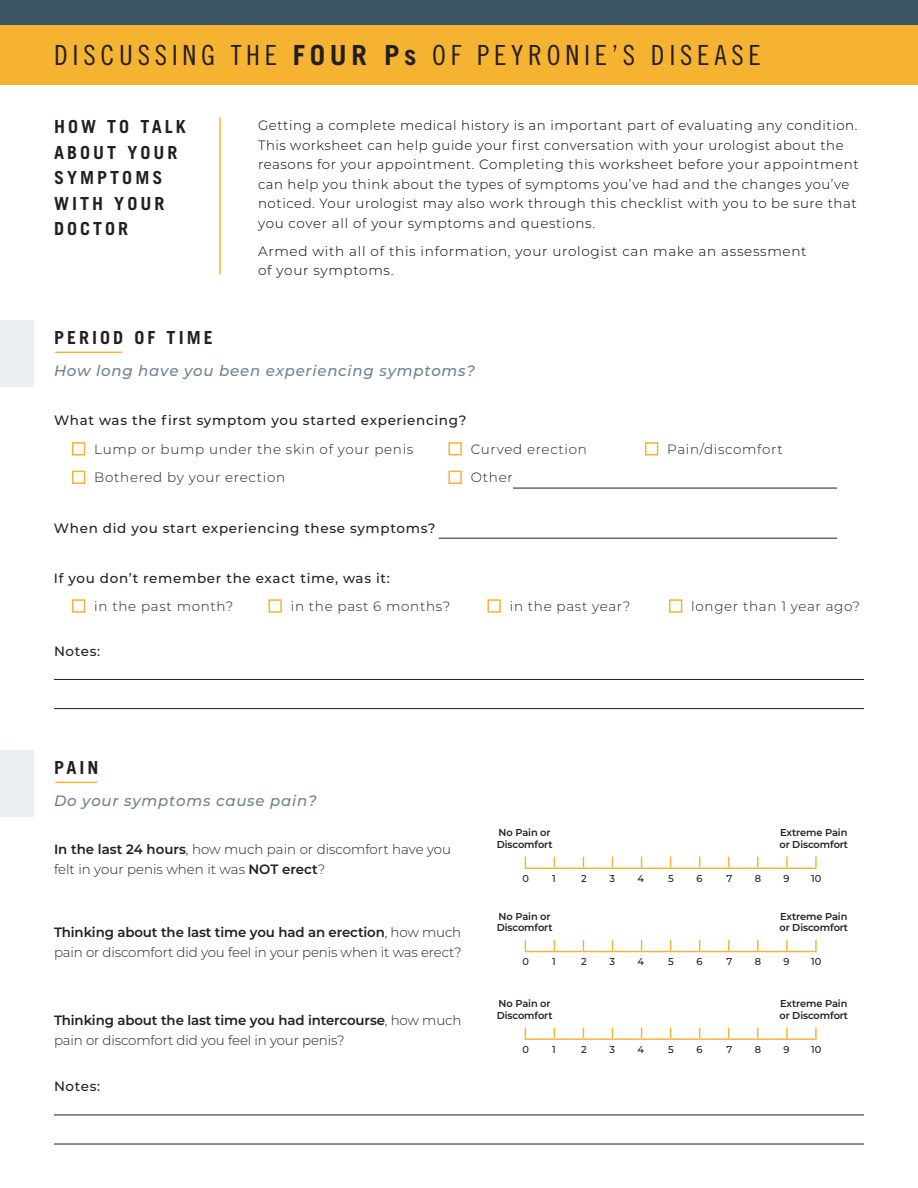
<style>
.page{position:relative;width:918px;height:1188px;background:#fff}
.page>*{position:absolute;margin:0;border:0;box-sizing:border-box;transform-origin:0 0}
.t1{font:27.75px "Trade Gothic LT Std Cn 18";letter-spacing:.17em;color:#231f20}
.t2{font:700 18px/25.5px "Trade Gothic LT Std";letter-spacing:.17em;color:#231f20}
.t3{font:italic 500 15px "Montserrat";letter-spacing:.05em;color:#708191}
.t4{font:300 13.5px/19.5px "Montserrat";letter-spacing:.04em;color:#000}
.t5{font:300 13.5px/19.5px "Montserrat";letter-spacing:-.01em;color:#231f20}
.t6{font:300 13.5px "Montserrat";letter-spacing:.035em;color:#231f20}
.t7{font:500 13.5px "Montserrat";letter-spacing:.05em;color:#231f20}
.t8{font:300 13.5px/19.5px "Montserrat";color:#231f20}
.t9{font:600 10.05px/11.4px "Montserrat";letter-spacing:-.01em;color:#231f20}
.t10{font:500 10.05px "Montserrat";color:#231f20}
.s1{font-family:"Trade Gothic LT Std";font-weight:700}
.s2{font-weight:600}
</style>
<div class="page">
<div style="left:0;top:0;width:918px;height:41px;background:#3b5566"></div>
<div style="left:0;top:26px;width:918px;height:59px;background:#f6b332"></div>
<hr style="left:54px;top:1115px;width:810px;height:1px;background:#231f20">
<hr style="left:54px;top:1144px;width:810px;height:1px;background:#231f20">
<svg style="left:815px;top:857px;width:2px;height:11px"></svg>
<svg style="left:525px;top:857px;width:59px;height:12px"></svg>
<hr style="left:583px;top:868px;width:30px;height:1px;background:#f6b332">
<svg style="left:612px;top:857px;width:176px;height:12px"></svg>
<hr style="left:787px;top:868px;width:30px;height:1px;background:#f6b332">
<svg style="left:815px;top:940px;width:2px;height:11px"></svg>
<svg style="left:525px;top:940px;width:59px;height:12px"></svg>
<hr style="left:583px;top:951px;width:30px;height:1px;background:#f6b332">
<svg style="left:612px;top:940px;width:176px;height:12px"></svg>
<hr style="left:787px;top:951px;width:30px;height:1px;background:#f6b332">
<svg style="left:757px;top:1028px;width:2px;height:10px"></svg>
<svg style="left:786px;top:1028px;width:2px;height:10px"></svg>
<svg style="left:815px;top:1028px;width:2px;height:10px"></svg>
<hr style="left:525px;top:1038px;width:29px;height:2px;background:#f6b332">
<hr style="left:554px;top:1038px;width:29px;height:2px;background:#f6b332">
<hr style="left:583px;top:1038px;width:30px;height:2px;background:#f6b332">
<hr style="left:613px;top:1038px;width:29px;height:2px;background:#f6b332">
<hr style="left:642px;top:1038px;width:29px;height:2px;background:#f6b332">
<hr style="left:671px;top:1038px;width:29px;height:2px;background:#f6b332">
<hr style="left:700px;top:1038px;width:29px;height:2px;background:#f6b332">
<hr style="left:729px;top:1038px;width:29px;height:2px;background:#f6b332">
<hr style="left:758px;top:1038px;width:29px;height:2px;background:#f6b332">
<hr style="left:787px;top:1038px;width:30px;height:2px;background:#f6b332">
<hr style="left:219px;top:117px;width:2px;height:157px;background:#f6b332">
<div style="left:0;top:320px;width:33px;height:67px;background:#eceff2"></div>
<hr style="left:55px;top:352px;width:67px;height:1px;background:#f6b332">
<div style="left:0;top:750px;width:33px;height:66px;background:#eceff2"></div>
<hr style="left:55px;top:782px;width:42px;height:1px;background:#f6b332">
<hr style="left:513px;top:488px;width:324px;height:1px;background:#231f20">
<hr style="left:439px;top:538px;width:398px;height:1px;background:#231f20">
<hr style="left:54px;top:679px;width:810px;height:1px;background:#231f20">
<hr style="left:54px;top:708px;width:810px;height:1px;background:#231f20">
<div style="left:72px;top:442px;width:13px;height:13px;border:2px solid #f6b332"></div>
<div style="left:448px;top:442px;width:14px;height:13px;border:2px solid #f6b332"></div>
<div style="left:645px;top:442px;width:13px;height:13px;border:2px solid #f6b332"></div>
<div style="left:72px;top:471px;width:13px;height:13px;border:2px solid #f6b332"></div>
<div style="left:448px;top:471px;width:14px;height:13px;border:2px solid #f6b332"></div>
<div style="left:72px;top:599px;width:13px;height:14px;border:2px solid #f6b332"></div>
<div style="left:268px;top:599px;width:14px;height:14px;border:2px solid #f6b332"></div>
<div style="left:488px;top:599px;width:13px;height:14px;border:2px solid #f6b332"></div>
<div style="left:669px;top:599px;width:13px;height:14px;border:2px solid #f6b332"></div>
<h1 class="t1" style="left:54px;top:39px;width:708px">DISCUSSING THE <span class="s1">FOUR Ps</span> OF PEYRONIE’S DISEASE</h1>
<h2 class="t2" style="left:54px;top:114px;width:133px">HOW TO TALK<br>ABOUT YOUR<br>SYMPTOMS<br>WITH YOUR<br>DOCTOR</h2>
<p class="t4" style="left:258px;top:115px;width:602px">Getting a complete medical history is an important part of evaluating any condition.<br>This worksheet can help guide your first conversation with your urologist about the reasons for your appointment. Completing this worksheet before your appointment can help you think about the types of symptoms you’ve had and the changes you’ve noticed. Your urologist may also work through this checklist with you to be sure that you cover all of your symptoms and questions.</p>
<p class="t4" style="left:258px;top:241px;width:550px">Armed with all of this information, your urologist can make an assessment of your symptoms.</p>
<h2 class="t2" style="left:54px;top:325px;width:160px">PERIOD OF TIME</h2>
<p class="t3" style="left:54px;top:360px;width:423px">How long have you been experiencing symptoms?</p>
<p class="t7" style="left:54px;top:411px;width:414px">What was the first symptom you started experiencing?</p>
<p class="t6" style="left:94px;top:440px;width:321px">Lump or bump under the skin of your penis</p>
<p class="t6" style="left:471px;top:440px;width:118px">Curved erection</p>
<p class="t6" style="left:667px;top:440px;width:117px">Pain/discomfort</p>
<p class="t6" style="left:94px;top:469px;width:192px">Bothered by your erection</p>
<p class="t6" style="left:471px;top:469px;width:43px">Other</p>
<p class="t7" style="left:54px;top:518px;width:383px">When did you start experiencing these symptoms?</p>
<p class="t7" style="left:54px;top:568px;width:337px">If you don’t remember the exact time, was it:</p>
<p class="t6" style="left:94px;top:597px;width:141px">in the past month?</p>
<p class="t6" style="left:291px;top:597px;width:161px">in the past 6 months?</p>
<p class="t6" style="left:510px;top:597px;width:122px">in the past year?</p>
<p class="t6" style="left:691px;top:597px;width:170px">longer than 1 year ago?</p>
<p class="t7" style="left:54px;top:642px;width:48px">Notes:</p>
<h2 class="t2" style="left:54px;top:755px;width:46px">PAIN</h2>
<p class="t3" style="left:54px;top:790px;width:264px">Do your symptoms cause pain?</p>
<p class="t8" style="left:54px;top:839px;width:399px"><span class="s2">In the last 24 hours</span>, how much pain or discomfort have you felt in your penis when it was <span class="s2">NOT erect</span>?</p>
<p class="t5" style="left:54px;top:922px;width:409px"><span class="s2">Thinking about the last time you had an erection</span>, how much pain or discomfort did you feel in your penis when it was erect?</p>
<p class="t5" style="left:54px;top:1010px;width:409px"><span class="s2">Thinking about the last time you had intercourse</span>, how much pain or discomfort did you feel in your penis?</p>
<p class="t7" style="left:54px;top:1077px;width:48px">Notes:</p>
<p class="t9" style="left:779px;top:827px;width:70px">Extreme Pain or Discomfort</p>
<p class="t9" style="left:497px;top:827px;width:57px">No Pain or<br>Discomfort</p>
<p class="t10" style="left:522px;top:871px;width:8px">0</p>
<p class="t10" style="left:552px;top:871px;width:5px">1</p>
<p class="t10" style="left:581px;top:871px;width:7px">2</p>
<p class="t10" style="left:610px;top:871px;width:7px">3</p>
<p class="t10" style="left:638px;top:871px;width:8px">4</p>
<p class="t10" style="left:668px;top:871px;width:7px">5</p>
<p class="t10" style="left:696px;top:871px;width:8px">6</p>
<p class="t10" style="left:726px;top:871px;width:7px">7</p>
<p class="t10" style="left:755px;top:871px;width:8px">8</p>
<p class="t10" style="left:783px;top:871px;width:8px">9</p>
<p class="t10" style="left:811px;top:871px;width:12px">10</p>
<p class="t9" style="left:779px;top:910px;width:70px">Extreme Pain or Discomfort</p>
<p class="t9" style="left:497px;top:910px;width:57px">No Pain or<br>Discomfort</p>
<p class="t10" style="left:522px;top:955px;width:8px">0</p>
<p class="t10" style="left:552px;top:955px;width:5px">1</p>
<p class="t10" style="left:581px;top:955px;width:7px">2</p>
<p class="t10" style="left:610px;top:955px;width:7px">3</p>
<p class="t10" style="left:638px;top:955px;width:8px">4</p>
<p class="t10" style="left:668px;top:955px;width:7px">5</p>
<p class="t10" style="left:696px;top:955px;width:8px">6</p>
<p class="t10" style="left:726px;top:955px;width:7px">7</p>
<p class="t10" style="left:755px;top:955px;width:8px">8</p>
<p class="t10" style="left:783px;top:955px;width:8px">9</p>
<p class="t10" style="left:811px;top:955px;width:12px">10</p>
<p class="t9" style="left:779px;top:998px;width:70px">Extreme Pain or Discomfort</p>
<p class="t9" style="left:497px;top:998px;width:57px">No Pain or<br>Discomfort</p>
<p class="t10" style="left:522px;top:1042px;width:8px">0</p>
<p class="t10" style="left:552px;top:1042px;width:5px">1</p>
<p class="t10" style="left:581px;top:1042px;width:7px">2</p>
<p class="t10" style="left:610px;top:1042px;width:7px">3</p>
<p class="t10" style="left:638px;top:1042px;width:8px">4</p>
<p class="t10" style="left:668px;top:1042px;width:7px">5</p>
<p class="t10" style="left:696px;top:1042px;width:8px">6</p>
<p class="t10" style="left:726px;top:1042px;width:7px">7</p>
<p class="t10" style="left:755px;top:1042px;width:8px">8</p>
<p class="t10" style="left:783px;top:1042px;width:8px">9</p>
<p class="t10" style="left:811px;top:1042px;width:12px">10</p>
</div>
